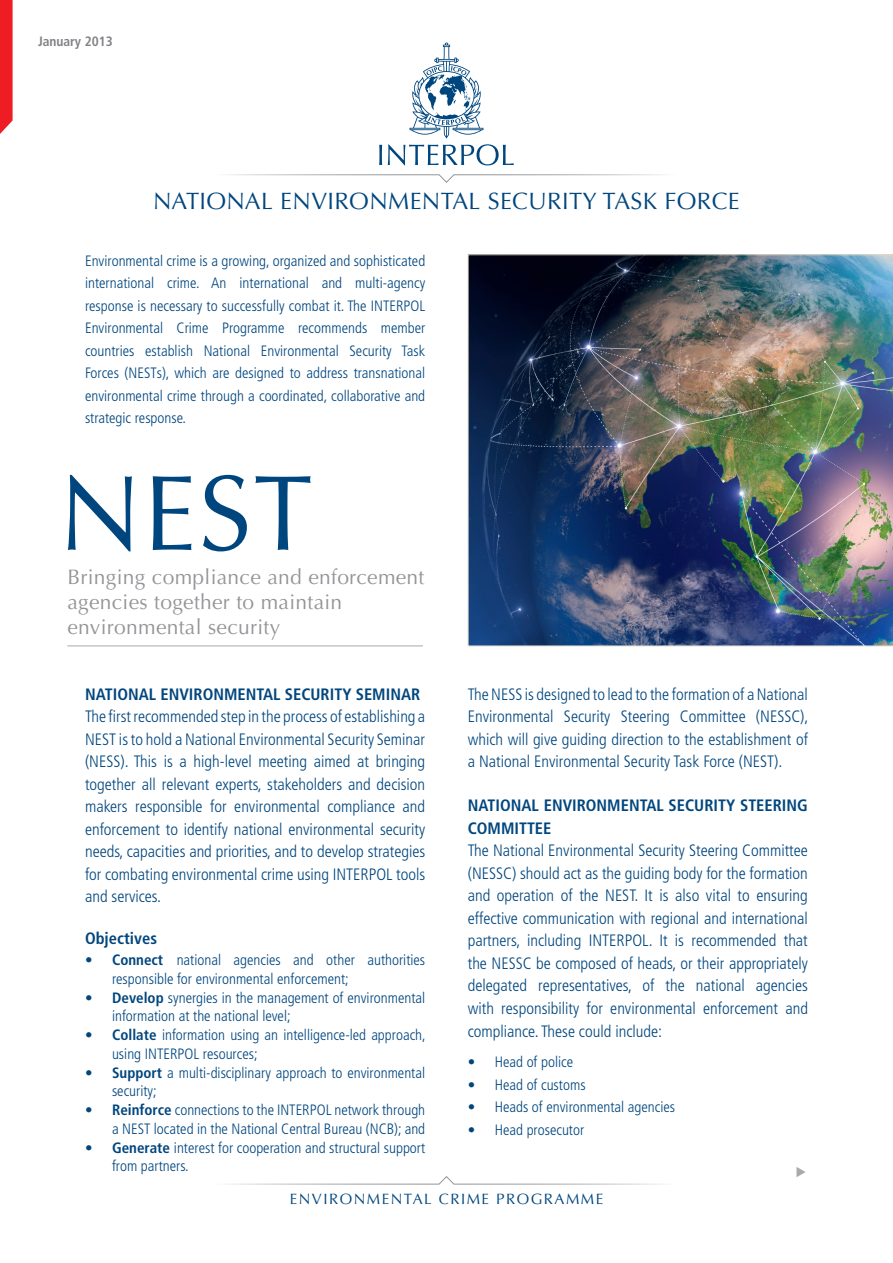
<style>
.page{position:relative;width:893px;height:1263px;background:#fff}
.page>*{position:absolute;margin:0;border:0;box-sizing:border-box;transform-origin:0 0}
.t1{font:106.95px "Optima LT Std";color:#00467e}
.t2{font:23.7px "Optima LT Std";letter-spacing:.015em;color:#00467e}
.t3{font:21px/25.2px "Optima LT Std";letter-spacing:.015em;color:#939598}
.t4{font:300 condensed 16.5px/22.5px "Frutiger LT Std";color:#00467e;text-align:justify}
.t5{font:700 condensed 16.5px/22.5px "Frutiger LT Std";color:#00467e}
.t6{font:300 condensed 15px/22.5px "Frutiger LT Std";color:#00467e}
.t7{font:15px "Optima LT Std";letter-spacing:.1em;color:#00467e}
.t8{font:700 condensed 13.5px "Frutiger LT Std";color:#808285}
.s1{font-weight:700}
</style>
<div class="page">
<svg style="left:227px;top:174px;width:436px;height:9px"></svg>
<svg style="left:379px;top:145px;width:3px;height:20px"></svg>
<svg style="left:388px;top:43px;width:126px;height:122px"></svg>
<svg style="left:0;top:0;width:13px;height:134px"></svg>
<svg style="left:229px;top:1176px;width:432px;height:9px"></svg>
<hr style="left:67px;top:645px;width:356px;height:1px;background:#a8a9ad">
<img style="left:468px;top:254px;width:425px;height:392px">
<p class="t8" style="left:38px;top:33px;width:76px">January 2013</p>
<h2 class="t2" style="left:153px;top:187px;width:588px">NATIONAL ENVIRONMENTAL SECURITY TASK FORCE</h2>
<p class="t6" style="left:85px;top:249px;width:342px;text-align:justify">Environmental crime is a growing, organized and sophisticated international crime. An international and multi-agency response is necessary to successfully combat it. The INTERPOL Environmental Crime Programme recommends member countries establish National Environmental Security Task Forces (NESTs), which are designed to address transnational environmental crime through a coordinated, collaborative and strategic response.</p>
<h1 class="t1" style="left:58px;top:451px;width:256px">NEST</h1>
<p class="t3" style="left:67px;top:564px;width:359px">Bringing compliance and enforcement agencies together to maintain environmental security</p>
<p class="t5" style="left:85px;top:683px;width:337px">NATIONAL ENVIRONMENTAL SECURITY SEMINAR</p>
<p class="t4" style="left:85px;top:705px;width:342px">The first recommended step in the process of establishing a NEST is to hold a National Environmental Security Seminar (NESS). This is a high-level meeting aimed at bringing together all relevant experts, stakeholders and decision makers responsible for environmental compliance and enforcement to identify national environmental security needs, capacities and priorities, and to develop strategies for combating environmental crime using INTERPOL tools and services.</p>
<p class="t5" style="left:85px;top:927px;width:74px">Objectives</p>
<p class="t6" style="left:112px;top:951px;width:315px;line-height:18.8px;text-indent:-27px">• <span class="s1">Connect</span> national agencies and other authorities responsible for environmental enforcement;</p>
<p class="t6" style="left:112px;top:988px;width:315px;line-height:18.8px;text-indent:-27px">• <span class="s1">Develop</span> synergies in the management of environmental information at the national level;</p>
<p class="t6" style="left:112px;top:1026px;width:315px;line-height:18.8px;text-indent:-27px">• <span class="s1">Collate</span> information using an intelligence-led approach, using INTERPOL resources;</p>
<p class="t6" style="left:112px;top:1063px;width:315px;line-height:18.8px;text-indent:-27px">• <span class="s1">Support</span> a multi-disciplinary approach to environmental security;</p>
<p class="t6" style="left:85px;top:1101px;width:342px;line-height:18.8px;text-align:right">• <span class="s1">Reinforce</span> connections to the INTERPOL network through a NEST located in the National Central Bureau (NCB); and</p>
<p class="t6" style="left:112px;top:1138px;width:315px;line-height:18.8px;text-indent:-27px">• <span class="s1">Generate</span> interest for cooperation and structural support from partners.</p>
<p class="t4" style="left:468px;top:683px;width:342px">The NESS is designed to lead to the formation of a National Environmental Security Steering Committee (NESSC), which will give guiding direction to the establishment of a National Environmental Security Task Force (NEST).</p>
<p class="t5" style="left:468px;top:794px;width:342px">NATIONAL ENVIRONMENTAL SECURITY STEERING<br>COMMITTEE</p>
<p class="t4" style="left:468px;top:840px;width:342px">The National Environmental Security Steering Committee (NESSC) should act as the guiding body for the formation and operation of the NEST. It is also vital to ensuring effective communication with regional and international partners, including INTERPOL. It is recommended that the NESSC be composed of heads, or their appropriately delegated representatives, of the national agencies with responsibility for environmental enforcement and compliance. These could include:</p>
<p class="t6" style="left:468px;top:1051px;width:107px">• Head of police</p>
<p class="t6" style="left:468px;top:1074px;width:119px">• Head of customs</p>
<p class="t6" style="left:468px;top:1096px;width:209px">• Heads of environmental agencies</p>
<p class="t6" style="left:468px;top:1119px;width:118px">• Head prosecutor</p>
<p class="t7" style="left:290px;top:1190px;width:21px">Environmental</p>
<p class="t7" style="left:439px;top:1190px;width:22px">Crime</p>
<p class="t7" style="left:496px;top:1190px;width:61px">Programme</p>
</div>
